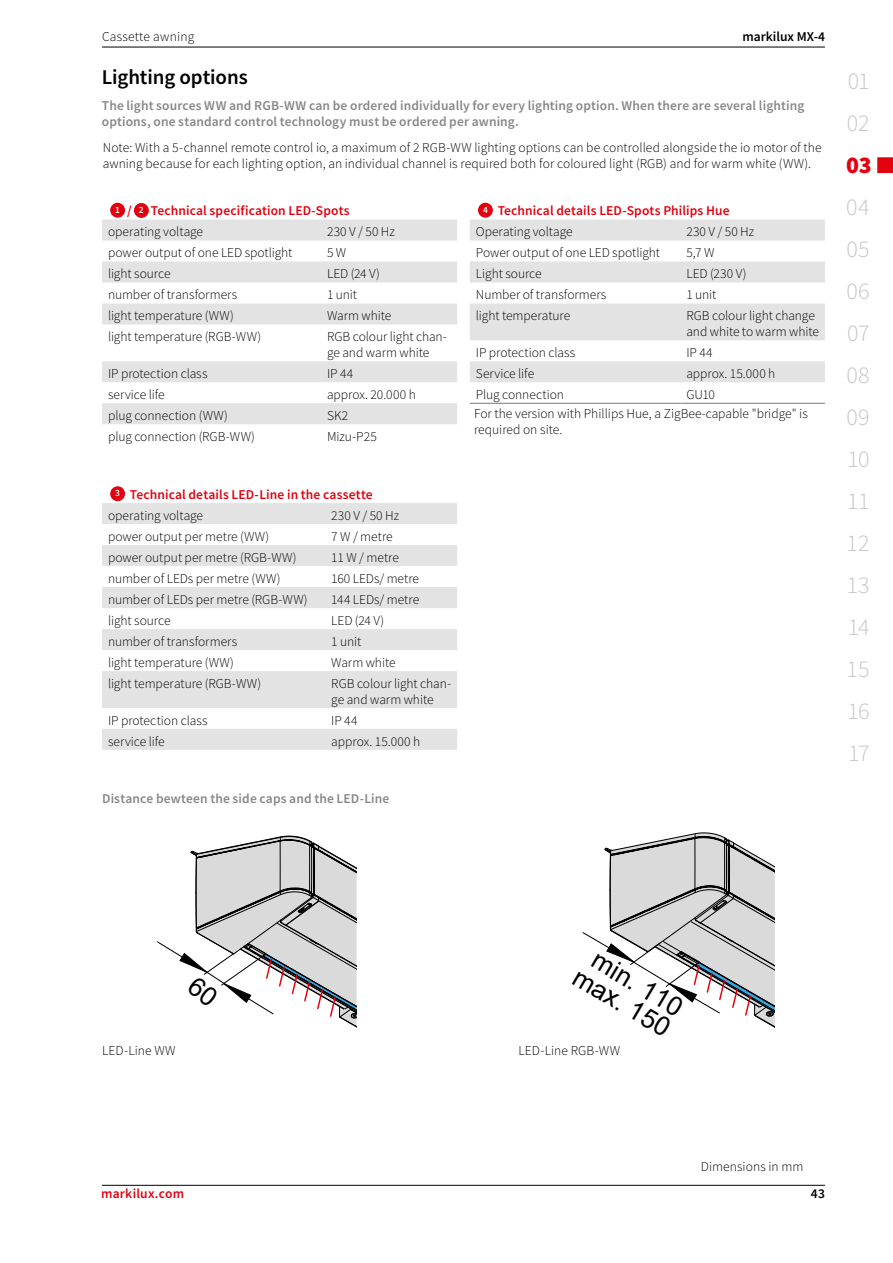
<style>
.page{position:relative;width:893px;height:1263px;background:#fff}
.page>*{position:absolute;margin:0;border:0;box-sizing:border-box;transform-origin:0 0}
.t1{font:26.4px "Arial";color:#000}
.t2{font:300 24px/42px "Source Sans Pro";letter-spacing:.005em;color:#c5c6c6}
.t3{font:900 24px "Source Sans Pro";color:#e3000f}
.t4{font:600 21px "Source Sans Pro";letter-spacing:-.005em;color:#000}
.t5{font:300 13.5px/15.8px "Source Sans Pro";color:#000}
.t6{font:600 13.5px/15.8px "Source Sans Pro";letter-spacing:.01em;color:#878786}
.t7{font:600 13.5px/21px "Source Sans Pro";letter-spacing:.01em;color:#e3000f}
.t8{font:600 13.5px "Source Sans Pro";color:#000}
.t9{font:300 13.5px "Source Sans Pro";letter-spacing:.02em;color:#000}
.s1{font-weight:300;color:#000}
</style>
<div class="page">
<div style="left:877px;top:157px;width:16px;height:16px;background:#e3000f"></div>
<hr style="left:102px;top:1185px;width:723px;height:1px;background:#000">
<hr style="left:102px;top:47px;width:723px;height:1px;background:#000">
<svg style="left:102px;top:220px;width:355px;height:204px"></svg>
<div style="left:110px;top:203px;width:15px;height:15px;background:#e3000f;border-radius:50%"></div>
<div style="left:134px;top:203px;width:15px;height:15px;background:#e3000f;border-radius:50%"></div>
<svg style="left:102px;top:503px;width:355px;height:247px;fill:#e3e3e3"></svg>
<div style="left:110px;top:486px;width:15px;height:15px;background:#e3000f;border-radius:50%"></div>
<svg style="left:470px;top:220px;width:355px;height:162px;fill:#e3e3e3"></svg>
<hr style="left:470px;top:403px;width:210px;height:1px;background:#878786">
<hr style="left:680px;top:403px;width:145px;height:1px;background:#878786">
<div style="left:478px;top:203px;width:15px;height:15px;background:#e3000f;border-radius:50%"></div>
<svg style="left:582px;top:832px;width:193px;height:196px"></svg>
<svg style="left:156px;top:713px;width:201px;height:315px"></svg>
<p class="t9" style="left:102px;top:29px;width:94px">Cassette awning</p>
<p class="t8" style="left:742px;top:28px;width:84px">markilux MX-4</p>
<h3 class="t4" style="left:102px;top:63px;width:147px">Lighting options</h3>
<p class="t6" style="left:102px;top:98px;width:704px">The light sources WW and RGB-WW can be ordered individually for every lighting option. When there are several lighting options, one standard control technology must be ordered per awning.</p>
<p class="t5" style="left:103px;top:140px;width:720px">Note: With a 5-channel remote control io, a maximum of 2 RGB-WW lighting options can be controlled alongside the io motor of the awning because for each lighting option, an individual channel is required both for coloured light (RGB) and for warm white (WW).</p>
<p class="t7" style="left:108px;top:200px;width:243px;text-indent:7px"><sup>1</sup> / <sup>2</sup> Technical specification LED-Spots <span class="s1">operating voltage</span></p>
<p class="t5" style="left:327px;top:224px;width:69px">230 V / 50 Hz</p>
<p class="t5" style="left:108px;top:245px;width:186px">power output of one LED spotlight</p>
<p class="t5" style="left:327px;top:245px;width:21px">5 W</p>
<p class="t5" style="left:108px;top:266px;width:64px">light source</p>
<p class="t5" style="left:327px;top:266px;width:54px">LED (24 V)</p>
<p class="t5" style="left:108px;top:287px;width:131px">number of transformers</p>
<p class="t5" style="left:327px;top:287px;width:32px">1 unit</p>
<p class="t5" style="left:108px;top:308px;width:127px">light temperature (WW)</p>
<p class="t5" style="left:327px;top:308px;width:66px">Warm white</p>
<p class="t5" style="left:108px;top:329px;width:155px">light temperature (RGB-WW)</p>
<p class="t5" style="left:327px;top:329px;width:121px">RGB colour light chan&shy;ge and warm white</p>
<p class="t5" style="left:108px;top:366px;width:101px">IP protection class</p>
<p class="t5" style="left:327px;top:366px;width:28px">IP 44</p>
<p class="t5" style="left:108px;top:387px;width:58px">service life</p>
<p class="t5" style="left:327px;top:387px;width:90px">approx. 20.000 h</p>
<p class="t5" style="left:108px;top:408px;width:121px">plug connection (WW)</p>
<p class="t5" style="left:327px;top:408px;width:23px">SK2</p>
<p class="t5" style="left:108px;top:429px;width:148px">plug connection (RGB-WW)</p>
<p class="t5" style="left:327px;top:429px;width:51px">Mizu-P25</p>
<p class="t7" style="left:108px;top:484px;width:266px;text-indent:7px"><sup>3</sup> Technical details LED-Line in the cassette <span class="s1">operating voltage</span></p>
<p class="t5" style="left:331px;top:507px;width:69px">230 V / 50 Hz</p>
<p class="t5" style="left:108px;top:528px;width:163px">power output per metre (WW)</p>
<p class="t5" style="left:331px;top:528px;width:63px">7 W / metre</p>
<p class="t5" style="left:108px;top:549px;width:190px">power output per metre (RGB-WW)</p>
<p class="t5" style="left:331px;top:549px;width:69px">11 W / metre</p>
<p class="t5" style="left:108px;top:570px;width:174px">number of LEDs per metre (WW)</p>
<p class="t5" style="left:331px;top:570px;width:89px">160 LEDs/ metre</p>
<p class="t5" style="left:108px;top:591px;width:201px">number of LEDs per metre (RGB-WW)</p>
<p class="t5" style="left:331px;top:591px;width:89px">144 LEDs/ metre</p>
<p class="t5" style="left:108px;top:612px;width:64px">light source</p>
<p class="t5" style="left:331px;top:612px;width:54px">LED (24 V)</p>
<p class="t5" style="left:108px;top:633px;width:131px">number of transformers</p>
<p class="t5" style="left:331px;top:633px;width:32px">1 unit</p>
<p class="t5" style="left:108px;top:654px;width:127px">light temperature (WW)</p>
<p class="t5" style="left:331px;top:654px;width:66px">Warm white</p>
<p class="t5" style="left:108px;top:675px;width:155px">light temperature (RGB-WW)</p>
<p class="t5" style="left:331px;top:675px;width:121px">RGB colour light chan&shy;ge and warm white</p>
<p class="t5" style="left:108px;top:712px;width:101px">IP protection class</p>
<p class="t5" style="left:331px;top:712px;width:28px">IP 44</p>
<p class="t5" style="left:108px;top:733px;width:58px">service life</p>
<p class="t5" style="left:331px;top:733px;width:90px">approx. 15.000 h</p>
<p class="t6" style="left:102px;top:791px;width:289px">Distance bewteen the side caps and the LED-Line</p>
<p class="t7" style="left:476px;top:200px;width:255px;text-indent:7px"><sup>4</sup> Technical details LED-Spots Philips Hue<br><span class="s1">Operating voltage</span></p>
<p class="t5" style="left:686px;top:224px;width:69px">230 V / 50 Hz</p>
<p class="t5" style="left:476px;top:245px;width:186px">Power output of one LED spotlight</p>
<p class="t5" style="left:686px;top:245px;width:30px">5,7 W</p>
<p class="t5" style="left:476px;top:266px;width:67px">Light source</p>
<p class="t5" style="left:686px;top:266px;width:62px">LED (230 V)</p>
<p class="t5" style="left:476px;top:287px;width:132px">Number of transformers</p>
<p class="t5" style="left:686px;top:287px;width:32px">1 unit</p>
<p class="t5" style="left:476px;top:308px;width:96px">light temperature</p>
<p class="t5" style="left:686px;top:308px;width:134px">RGB colour light change and white to warm white</p>
<p class="t5" style="left:476px;top:345px;width:101px">IP protection class</p>
<p class="t5" style="left:686px;top:345px;width:28px">IP 44</p>
<p class="t5" style="left:476px;top:366px;width:60px">Service life</p>
<p class="t5" style="left:686px;top:366px;width:90px">approx. 15.000 h</p>
<p class="t5" style="left:476px;top:387px;width:90px">Plug connection</p>
<p class="t5" style="left:474px;top:385px;width:335px;line-height:18.6px;text-indent:212px">GU10<br>For the version with Phillips Hue, a ZigBee-capable "bridge" is</p>
<p class="t5" style="left:474px;top:422px;width:90px">required on site.</p>
<h2 class="t2" style="left:847px;top:60px;width:24px">01<br>02</h2>
<h2 class="t3" style="left:846px;top:148px;width:27px">03</h2>
<h2 class="t2" style="left:846px;top:186px;width:25px;text-align:justify">04<br>05<br>06<br>07<br>08<br>09<br>10<br>11<br>12<br>13<br>14<br>15<br>16<br>17</h2>
<h1 class="t1" style="left:604px;top:942px;width:102px;rotate:31deg">min. 110</h1>
<h1 class="t1" style="left:584px;top:959px;width:110px;rotate:30deg">max. 150</h1>
<p class="t5" style="left:102px;top:1043px;width:75px">LED-Line WW</p>
<p class="t5" style="left:518px;top:1043px;width:103px">LED-Line RGB-WW</p>
<p class="t5" style="left:701px;top:1158px;width:104px">Dimensions in mm</p>
<p class="t7" style="left:101px;top:1183px;width:85px">markilux.com</p>
<p class="t8" style="left:811px;top:1185px;width:15px">43</p>
</div>
